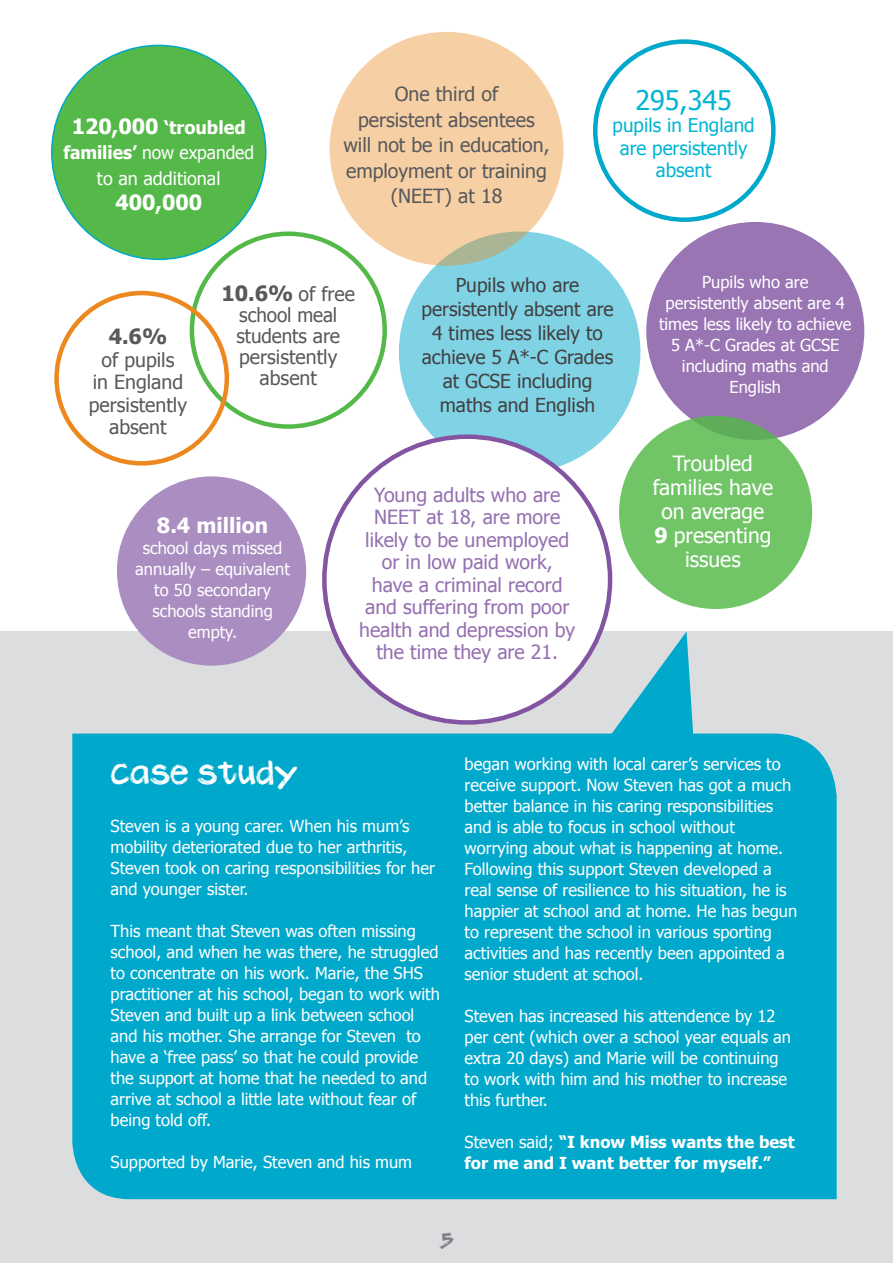
<style>
.page{position:relative;width:893px;height:1263px;background:#fff}
.page>*{position:absolute;margin:0;border:0;box-sizing:border-box;transform-origin:0 0}
.t1{font:700 27px "Plz Print Brush";color:#fff}
.t2{font:27px "Tahoma";color:#00b5d3}
.t3{font:21px/24px "Tahoma";color:#fff;text-align:center}
.t4{font:700 21px "Tahoma";color:#fff}
.t5{font:700 21px "Tahoma";color:#58595b}
.t6{font:19.5px/21px "Tahoma";color:#58595b;text-align:center}
.t7{font:19.5px/22.5px "Tahoma";color:#9570b1;text-align:center}
.t8{font:19.2px/24px "Tahoma";color:#414042;text-align:center}
.t9{font:18.9px/22.5px "Tahoma";color:#00b5d3;text-align:center}
.t10{font:18px/25.5px "Tahoma";color:#fff;text-align:center}
.t11{font:700 18px "Plz Print Brush";color:#808285}
.t12{font:16.5px/21px "Tahoma";color:#fff}
.t13{font:700 16.5px/21px "Tahoma";color:#fff}
.s1{font-weight:700;font-size:21px}
.s2{font-weight:700}
.s3{font-weight:400}
</style>
<div class="page">
<div style="left:190px;top:231px;width:197px;height:198px;border:4px solid #54b948;border-radius:50%"></div>
<div style="left:646px;top:222px;width:218px;height:218px;background:#9975b4;border-radius:50%"></div>
<div style="left:0;top:631px;width:893px;height:632px;background:#dcddde"></div>
<div style="left:72px;top:733px;width:765px;height:466px;background:#00a8cb"></div>
<div style="left:117px;top:476px;width:189px;height:190px;background:#aa8dc1;border-radius:50%"></div>
<svg style="left:593px;top:631px;width:102px;height:132px"></svg>
<div style="left:593px;top:39px;width:183px;height:183px;border:4px solid #00a8cb;border-radius:50%"></div>
<div style="left:399px;top:231px;width:241px;height:242px;background:#80d3e5;border-radius:50%"></div>
<div style="left:324px;top:437px;width:286px;height:285px;background:#fff;border-radius:50%"></div>
<div style="left:619px;top:416px;width:193px;height:193px;background:#71c567;border-radius:50%"></div>
<div style="left:330px;top:32px;width:233px;height:234px;background:#f7cfa5;border-radius:50%"></div>
<div style="left:52px;top:45px;width:214px;height:214px;background:#54b948;border-radius:50%"></div>
<div style="left:54px;top:291px;width:175px;height:175px;border:4px solid #ec881d;border-radius:50%"></div>
<p class="t10" style="left:63px;top:114px;width:192px"><span class="s1">120,000</span> <span class="s2">‘troubled families’</span> now expanded to an additional</p>
<p class="t4" style="left:115px;top:188px;width:88px">400,000</p>
<p class="t6" style="left:343px;top:80px;width:208px;line-height:25.5px">One third of<br>persistent absentees will not be in education, employment or training (NEET) at 18</p>
<h1 class="t2" style="left:635px;top:82px;width:98px">295,345</h1>
<p class="t9" style="left:613px;top:113px;width:143px">pupils in England are persistently absent</p>
<p class="t5" style="left:109px;top:322px;width:60px">4.6%</p>
<p class="t6" style="left:89px;top:347px;width:100px;line-height:22.5px">of pupils<br>in England persistently absent</p>
<p class="t6" style="left:222px;top:283px;width:135px"><span class="s1">10.6%</span> of free school meal students are persistently absent</p>
<p class="t8" style="left:421px;top:272px;width:194px">Pupils who are persistently absent are<br>4 times less likely to achieve 5 A*-C Grades at GCSE including maths and English</p>
<p class="t4" style="left:157px;top:510px;width:113px">8.4 million</p>
<p class="t12" style="left:135px;top:537px;width:156px;text-align:center">school days missed annually – equivalent to 50 secondary schools standing empty.</p>
<p class="t7" style="left:359px;top:482px;width:218px">Young adults who are<br>NEET at 18, are more likely to be unemployed or in low paid work, have a criminal record and suffering from poor health and depression by the time they are 21.</p>
<p class="t12" style="left:659px;top:271px;width:194px;text-align:center">Pupils who are persistently absent are 4 times less likely to achieve<br>5 A*-C Grades at GCSE including maths and<br>English</p>
<p class="t3" style="left:653px;top:450px;width:122px">Troubled families have on average<br><span class="s2">9</span> presenting issues</p>
<h1 class="t1" style="left:111px;top:758px;width:189px">Case study</h1>
<p class="t12" style="left:111px;top:815px;width:326px">Steven is a young carer. When his mum’s mobility deteriorated due to her arthritis, Steven took on caring responsibilities for her and younger sister.</p>
<p class="t12" style="left:111px;top:920px;width:331px">This meant that Steven was often missing school, and when he was there, he struggled to concentrate on his work. Marie, the SHS practitioner at his school, began to work with Steven and built up a link between school and his mother. She arrange for Steven to have a ‘free pass’ so that he could provide the support at home that he needed to and arrive at school a little late without fear of being told off.</p>
<p class="t12" style="left:111px;top:1151px;width:303px">Supported by Marie, Steven and his mum</p>
<p class="t12" style="left:465px;top:753px;width:334px">began working with local carer’s services to receive support. Now Steven has got a much better balance in his caring responsibilities and is able to focus in school without worrying about what is happening at home.<br>Following this support Steven developed a real sense of resilience to his situation, he is happier at school and at home. He has begun to represent the school in various sporting activities and has recently been appointed a senior student at school.</p>
<p class="t12" style="left:465px;top:1005px;width:328px">Steven has increased his attendence by 12 per cent (which over a school year equals an extra 20 days) and Marie will be continuing to work with him and his mother to increase this further.</p>
<p class="t13" style="left:465px;top:1131px;width:332px"><span class="s3">Steven said;</span> “I know Miss wants the best for me and I want better for myself.”</p>
<p class="t11" style="left:439px;top:1229px;width:16px">5</p>
</div>
